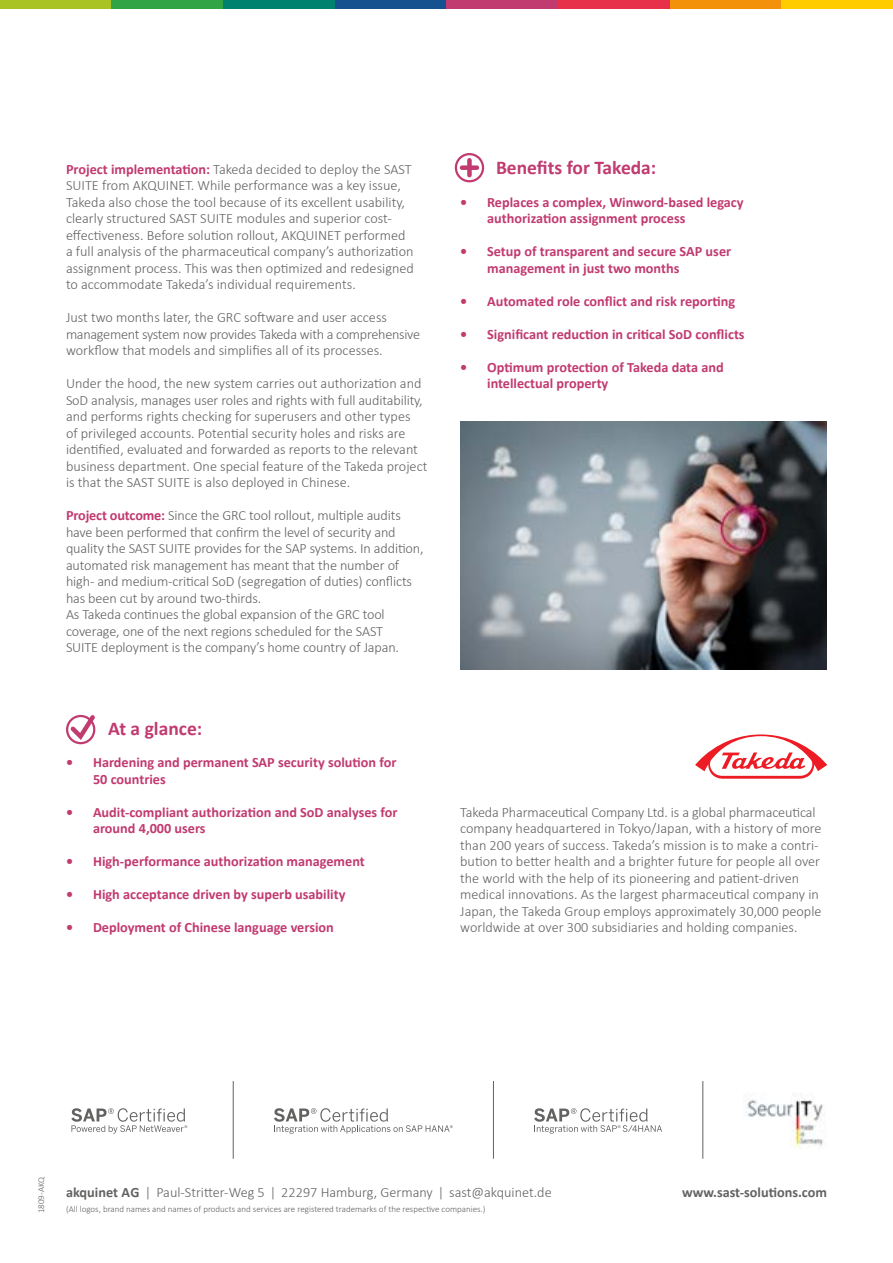
<style>
.page{position:relative;width:893px;height:1263px;background:#fff}
.page>*{position:absolute;margin:0;border:0;box-sizing:border-box;transform-origin:0 0}
.t1{font:700 19.5px "Calibri";color:#c13a70}
.t2{font:300 14.25px/16.5px "Calibri";color:#626261}
.t3{font:700 14.25px/16.5px "Calibri";color:#c13a70}
.t4{font:700 14.25px "Calibri";color:#626261}
.t5{font:300 9px "Calibri";color:#626261}
.s1{font-weight:700;color:#c13a70}
.s2{font-weight:700}
</style>
<div class="page">
<img style="left:460px;top:422px;width:367px;height:247px">
<svg style="left:695px;top:734px;width:132px;height:45px"></svg>
<svg style="left:67px;top:714px;width:29px;height:30px"></svg>
<div style="left:66px;top:715px;width:29px;height:29px;border:2px solid #c13a70;border-radius:50%"></div>
<div style="left:0;top:0;width:112px;height:9px;background:#a8c323"></div>
<div style="left:112px;top:0;width:111px;height:9px;background:#31a445"></div>
<div style="left:223px;top:0;width:112px;height:9px;background:#00806e"></div>
<div style="left:335px;top:0;width:111px;height:9px;background:#14518e"></div>
<div style="left:446px;top:0;width:112px;height:9px;background:#c13a70"></div>
<div style="left:558px;top:0;width:112px;height:9px;background:#e7314b"></div>
<div style="left:670px;top:0;width:111px;height:9px;background:#f3920a"></div>
<div style="left:781px;top:0;width:112px;height:9px;background:#fc0"></div>
<div style="left:455px;top:153px;width:29px;height:29px;border:2px solid #c13a70;border-radius:50%"></div>
<div style="left:467px;top:160px;width:5px;height:15px;background:#c13a70"></div>
<div style="left:462px;top:165px;width:15px;height:5px;background:#c13a70"></div>
<hr style="left:702px;top:1081px;width:1px;height:78px;background:#626261">
<img style="left:745px;top:1094px;width:80px;height:55px">
<svg style="left:71px;top:1108px;width:116px;height:25px"></svg>
<hr style="left:233px;top:1081px;width:1px;height:78px;background:#626261">
<hr style="left:493px;top:1081px;width:1px;height:78px;background:#626261">
<svg style="left:274px;top:1108px;width:179px;height:26px"></svg>
<svg style="left:534px;top:1108px;width:128px;height:25px"></svg>
<p class="t2" style="left:66px;top:160px;width:349px"><span class="s1">Project implementation:</span> Takeda decided to deploy the SAST SUITE from AKQUINET. While performance was a key issue, Takeda also chose the tool because of its excellent usability, clearly structured SAST SUITE modules and superior cost&shy;effectiveness. Before solution rollout, AKQUINET performed a full analysis of the pharmaceutical company’s authorization assignment process. This was then optimized and redesigned to accommodate Takeda’s individual requirements.</p>
<p class="t2" style="left:66px;top:308px;width:356px">Just two months later, the GRC software and user access management system now provides Takeda with a comprehensive workflow that models and simplifies all of its processes.</p>
<p class="t2" style="left:66px;top:374px;width:363px">Under the hood, the new system carries out authorization and SoD analysis, manages user roles and rights with full auditability, and performs rights checking for superusers and other types<br>of privileged accounts. Potential security holes and risks are identified, evaluated and forwarded as reports to the relevant business department. One special feature of the Takeda project is that the SAST SUITE is also deployed in Chinese.</p>
<p class="t2" style="left:66px;top:506px;width:359px"><span class="s1">Project outcome:</span> Since the GRC tool rollout, multiple audits have been performed that confirm the level of security and quality the SAST SUITE provides for the SAP systems. In addition, automated risk management has meant that the number of high- and medium-critical SoD (segregation of duties) conflicts has been cut by around two-thirds.<br>As Takeda continues the global expansion of the GRC tool coverage, one of the next regions scheduled for the SAST<br>SUITE deployment is the company’s home country of Japan.</p>
<h1 class="t1" style="left:108px;top:716px;width:95px">At a glance:</h1>
<p class="t3" style="left:93px;top:754px;width:305px;text-indent:-27px">• Hardening and permanent SAP security solution for<br>50 countries</p>
<p class="t3" style="left:93px;top:804px;width:306px;text-indent:-27px">• Audit-compliant authorization and SoD analyses for around 4,000 users</p>
<p class="t3" style="left:66px;top:853px;width:300px">• High-performance authorization management</p>
<p class="t3" style="left:66px;top:886px;width:281px">• High acceptance driven by superb usability</p>
<p class="t3" style="left:66px;top:919px;width:269px">• Deployment of Chinese language version</p>
<h1 class="t1" style="left:496px;top:155px;width:162px">Benefits for Takeda:</h1>
<p class="t3" style="left:487px;top:194px;width:258px;text-indent:-27px">• Replaces a complex, Winword-based legacy authorization assignment process</p>
<p class="t3" style="left:487px;top:243px;width:246px;text-indent:-27px">• Setup of transparent and secure SAP user management in just two months</p>
<p class="t3" style="left:460px;top:293px;width:277px">• Automated role conflict and risk reporting</p>
<p class="t3" style="left:460px;top:326px;width:286px">• Significant reduction in critical SoD conflicts</p>
<p class="t3" style="left:487px;top:359px;width:238px;text-indent:-27px">• Optimum protection of Takeda data and intellectual property</p>
<p class="t2" style="left:460px;top:803px;width:363px">Takeda Pharmaceutical Company Ltd. is a global pharmaceutical company headquartered in Tokyo/Japan, with a history of more than 200 years of success. Takeda’s mission is to make a contri&shy;bution to better health and a brighter future for people all over the world with the help of its pioneering and patient-driven medical innovations. As the largest pharmaceutical company in Japan, the Takeda Group employs approximately 30,000 people worldwide at over 300 subsidiaries and holding companies.</p>
<p class="t5" style="left:36px;top:1213px;width:38px;rotate:-90deg">1809-AKQ</p>
<p class="t2" style="left:66px;top:1183px;width:487px"><span class="s2">akquinet AG</span> | Paul-Stritter-Weg 5 | 22297 Hamburg, Germany | sast@akquinet.de</p>
<p class="t4" style="left:682px;top:1183px;width:146px">www.sast-solutions.com</p>
<p class="t5" style="left:66px;top:1204px;width:421px">(All logos, brand names and names of products and services are registered trademarks of the respective companies.)</p>
</div>
